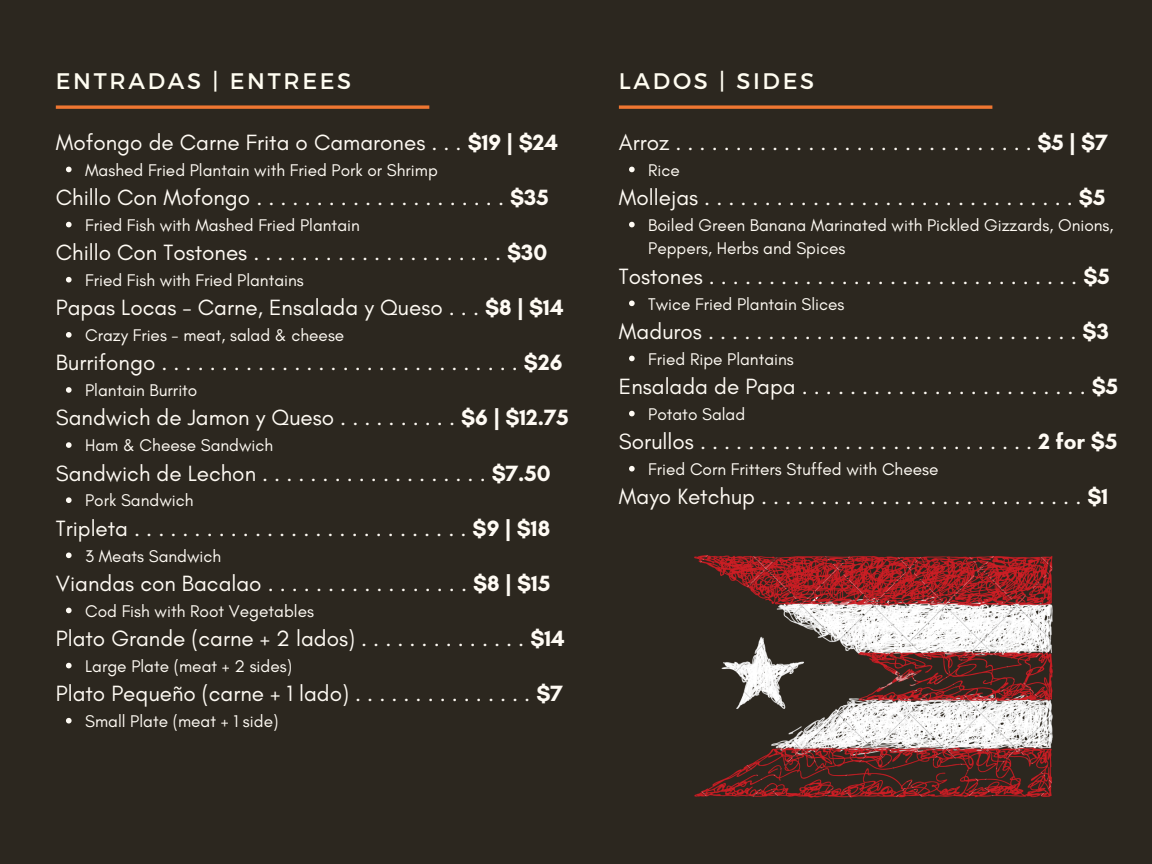
<style>
.page{position:relative;width:1152px;height:864px;background:#2c271f}
.page>*{position:absolute;margin:0;border:0;box-sizing:border-box;transform-origin:0 0}
.t1{font:22.5px "Glacial Indifference";color:#fffbf4}
.t2{font:22.5px "Montserrat";letter-spacing:.12em;color:#fffdf1}
.t3{font:17.25px/23.7px "Glacial Indifference";color:#fffbf4}
.s1{font-weight:700}
</style>
<div class="page">
<svg style="left:56px;top:105px;width:373px;height:4px"></svg>
<svg style="left:66px;top:167px;width:6px;height:5px"></svg>
<svg style="left:66px;top:222px;width:6px;height:5px"></svg>
<svg style="left:66px;top:277px;width:6px;height:6px"></svg>
<svg style="left:66px;top:332px;width:6px;height:6px"></svg>
<svg style="left:66px;top:387px;width:6px;height:6px"></svg>
<svg style="left:66px;top:442px;width:6px;height:6px"></svg>
<svg style="left:66px;top:497px;width:6px;height:6px"></svg>
<svg style="left:66px;top:553px;width:6px;height:5px"></svg>
<svg style="left:66px;top:608px;width:6px;height:5px"></svg>
<svg style="left:66px;top:663px;width:6px;height:5px"></svg>
<svg style="left:66px;top:718px;width:6px;height:6px"></svg>
<svg style="left:629px;top:167px;width:6px;height:5px"></svg>
<svg style="left:629px;top:222px;width:6px;height:5px"></svg>
<svg style="left:629px;top:301px;width:6px;height:5px"></svg>
<svg style="left:629px;top:356px;width:6px;height:5px"></svg>
<svg style="left:629px;top:411px;width:6px;height:5px"></svg>
<svg style="left:629px;top:466px;width:6px;height:6px"></svg>
<svg style="left:619px;top:105px;width:373px;height:4px"></svg>
<img style="left:695px;top:555px;width:357px;height:242px">
<p class="t2" style="left:56px;top:67px;width:297px">ENTRADAS | ENTREES</p>
<p class="t1" style="left:56px;top:128px;width:504px">Mofongo de Carne Frita o Camarones . . . <span class="s1">$19 | $24</span></p>
<p class="t1" style="left:56px;top:184px;width:494px">ChilloConMofongo.....................<span class="s1">$35</span></p>
<p class="t1" style="left:56px;top:239px;width:493px">ChilloConTostones.....................<span class="s1">$30</span></p>
<p class="t1" style="left:56px;top:294px;width:509px">Papas Locas - Carne, Ensalada y Queso . . . <span class="s1">$8 | $14</span></p>
<p class="t1" style="left:56px;top:349px;width:508px">Burrifongo..............................<span class="s1">$26</span></p>
<p class="t1" style="left:56px;top:404px;width:514px">Sandwich de Jamon y Queso . . . . . . . . . . <span class="s1">$6 | $12.75</span></p>
<p class="t1" style="left:56px;top:459px;width:496px">SandwichdeLechon...................<span class="s1">$7.50</span></p>
<p class="t1" style="left:56px;top:514px;width:496px">Tripleta............................<span class="s1">$9 | $18</span></p>
<p class="t1" style="left:56px;top:569px;width:496px">ViandasconBacalao.................<span class="s1">$8 | $15</span></p>
<p class="t1" style="left:56px;top:625px;width:511px">Plato Grande (carne + 2 lados) . . . . . . . . . . . . . . <span class="s1">$14</span></p>
<p class="t1" style="left:56px;top:680px;width:509px">PlatoPequeño(carne+1lado)...............<span class="s1">$7</span></p>
<p class="t3" style="left:85px;top:158px;width:354px">Mashed Fried Plantain with Fried Pork or Shrimp</p>
<p class="t3" style="left:85px;top:213px;width:276px">Fried Fish with Mashed Fried Plantain</p>
<p class="t3" style="left:85px;top:268px;width:220px">Fried Fish with Fried Plantains</p>
<p class="t3" style="left:85px;top:323px;width:261px">Crazy Fries - meat, salad &amp; cheese</p>
<p class="t3" style="left:85px;top:378px;width:114px">Plantain Burrito</p>
<p class="t3" style="left:85px;top:433px;width:190px">Ham &amp; Cheese Sandwich</p>
<p class="t3" style="left:85px;top:489px;width:110px">Pork Sandwich</p>
<p class="t3" style="left:85px;top:544px;width:138px">3 Meats Sandwich</p>
<p class="t3" style="left:85px;top:599px;width:230px">Cod Fish with Root Vegetables</p>
<p class="t3" style="left:85px;top:654px;width:208px">Large Plate (meat + 2 sides)</p>
<p class="t3" style="left:85px;top:709px;width:195px">Small Plate (meat + 1 side)</p>
<p class="t2" style="left:619px;top:67px;width:197px">LADOS | SIDES</p>
<p class="t1" style="left:619px;top:128px;width:490px">Arroz.............................. <span class="s1">$5 | $7</span></p>
<p class="t1" style="left:619px;top:184px;width:488px">Mollejas...............................<span class="s1">$5</span></p>
<p class="t3" style="left:648px;top:158px;width:33px">Rice</p>
<p class="t3" style="left:648px;top:213px;width:467px">Boiled Green Banana Marinated with Pickled Gizzards, Onions,<br>Peppers, Herbs and Spices</p>
<p class="t3" style="left:648px;top:292px;width:198px">Twice Fried Plantain Slices</p>
<p class="t1" style="left:619px;top:262px;width:492px">Tostones...............................<span class="s1">$5</span></p>
<p class="t1" style="left:619px;top:317px;width:492px">Maduros...............................<span class="s1">$3</span></p>
<p class="t1" style="left:619px;top:373px;width:501px">EnsaladadePapa........................<span class="s1">$5</span></p>
<p class="t1" style="left:619px;top:428px;width:500px">Sorullos............................<span class="s1">2 for $5</span></p>
<p class="t1" style="left:619px;top:483px;width:491px">MayoKetchup...........................<span class="s1">$1</span></p>
<p class="t3" style="left:648px;top:347px;width:147px">Fried Ripe Plantains</p>
<p class="t3" style="left:648px;top:402px;width:99px">Potato Salad</p>
<p class="t3" style="left:648px;top:457px;width:292px">Fried Corn Fritters Stuffed with Cheese</p>
</div>
